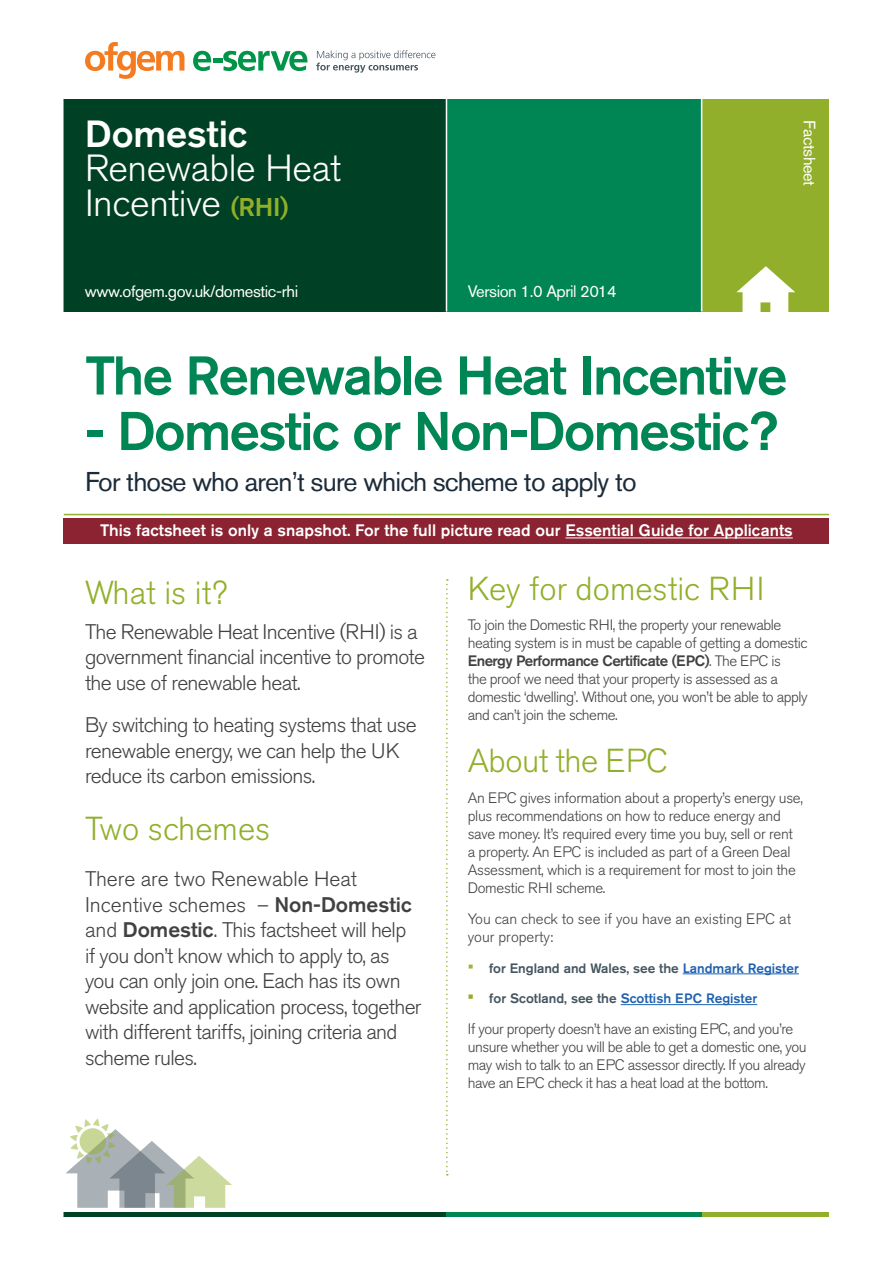
<style>
.page{position:relative;width:893px;height:1263px;background:#fff}
.page>*{position:absolute;margin:0;border:0;box-sizing:border-box;transform-origin:0 0}
.t1{font:500 54px "Akzidenz Grotesk Pro";letter-spacing:-.03em;color:#008554}
.t2{font:300 37.5px/34.5px "Akzidenz Grotesk Pro";letter-spacing:-.01em;color:#fff}
.t3{font:500 37.5px "Akzidenz Grotesk Pro";color:#fff}
.t4{font:300 33px "Akzidenz Grotesk Pro";color:#92af2b}
.t5{font:300 33px "Akzidenz Grotesk Pro";letter-spacing:-.02em;color:#92af2b}
.t6{font:27px "Akzidenz Grotesk Pro";letter-spacing:-.03em;color:#1c2b39}
.t7{font:300 21px/25.5px "Akzidenz Grotesk Pro";letter-spacing:-.03em;color:#414042}
.t8{font:500 16.5px "Akzidenz Grotesk Pro";color:#fff}
.t9{font:16.5px "Akzidenz Grotesk Pro";letter-spacing:-.025em;color:#fff}
.t10{font:300 15px/18px "Akzidenz Grotesk Pro";letter-spacing:-.03em;color:#414042}
.t11{font:300 15px/18px "Akzidenz Grotesk Pro";color:#414042}
.t12{font:500 13.5px "Akzidenz Grotesk Pro";color:#455560}
.t13{font:500 13.5px "Akzidenz Grotesk Pro";color:#2062af}
.s1{font-weight:500;font-size:25.5px;color:#92af2b}
.s2{font-weight:500}
.s3{font-weight:300;font-size:18px;color:#9cb53c}
.s4{color:#2062af}
.s5{font-size:18px;color:#92af2b}
.s6{color:#455560}
</style>
<div class="page">
<div style="left:64px;top:99px;width:765px;height:212px;background:#92af2b"></div>
<div style="left:64px;top:99px;width:382px;height:212px;background:#004125"></div>
<div style="left:446px;top:99px;width:256px;height:212px;background:#008554"></div>
<svg style="left:316px;top:50px;width:119px;height:23px"></svg>
<svg style="left:85px;top:42px;width:99px;height:37px"></svg>
<svg style="left:193px;top:51px;width:18px;height:20px"></svg>
<div style="left:213px;top:58px;width:9px;height:5px;background:#009449"></div>
<svg style="left:223px;top:51px;width:84px;height:20px"></svg>
<hr style="left:64px;top:1212px;width:765px;height:4px;background:#92af2b">
<hr style="left:64px;top:1212px;width:383px;height:4px;background:#004125">
<hr style="left:446px;top:1212px;width:256px;height:4px;background:#008554">
<hr style="left:701px;top:99px;width:1px;height:212px;background:#fff">
<hr style="left:446px;top:99px;width:1px;height:212px;background:#fff">
<svg style="left:736px;top:266px;width:59px;height:46px"></svg>
<svg style="left:66px;top:1118px;width:166px;height:90px"></svg>
<svg style="left:80px;top:1128px;width:26px;height:26px"></svg>
<hr style="left:683px;top:973px;width:116px;height:1px;background:#2062af">
<hr style="left:621px;top:1004px;width:136px;height:1px;background:#2062af">
<svg style="left:446px;top:579px;width:2px;height:596px"></svg>
<hr style="left:64px;top:514px;width:765px;height:1px;background:#92af2b">
<div style="left:64px;top:518px;width:765px;height:25px;background:#8b2332"></div>
<hr style="left:565px;top:537px;width:228px;height:1px;background:#fff">
<h2 class="t3" style="left:85px;top:109px;width:164px">Domestic</h2>
<h2 class="t2" style="left:85px;top:151px;width:257px">Renewable Heat<br>Incentive <span class="s1">(RHI)</span></h2>
<p class="t9" style="left:820px;top:120px;width:67px;rotate:90deg">Factsheet</p>
<p class="t9" style="left:85px;top:280px;width:215px">www.ofgem.gov.uk/domestic-rhi</p>
<p class="t9" style="left:468px;top:280px;width:151px">Version 1.0 April 2014</p>
<h1 class="t1" style="left:85px;top:341px;width:704px">The Renewable Heat Incentive</h1>
<h1 class="t1" style="left:85px;top:396px;width:695px">- Domestic or Non-Domestic?</h1>
<h3 class="t6" style="left:85px;top:464px;width:553px">For those who aren’t sure which scheme to apply to</h3>
<p class="t8" style="left:100px;top:520px;width:694px">This factsheet is only a snapshot. For the full picture read our Essential Guide for Applicants</p>
<h3 class="t4" style="left:85px;top:571px;width:144px">What is it?</h3>
<h3 class="t7" style="left:85px;top:619px;width:342px">The Renewable Heat Incentive (RHI) is a government financial incentive to promote the use of renewable heat.</h3>
<h3 class="t7" style="left:85px;top:712px;width:333px">By switching to heating systems that use renewable energy, we can help the UK reduce its carbon emissions.</h3>
<h3 class="t4" style="left:85px;top:806px;width:187px">Two schemes</h3>
<p class="t7" style="left:85px;top:866px;width:338px">There are two Renewable Heat Incentive schemes – <span class="s2">Non-Domestic </span>and <span class="s2">Domestic</span>. This factsheet will help if you don’t know which to apply to, as you can only join one. Each has its own website and application process, together with different tariffs, joining criteria and scheme rules.</p>
<h3 class="t4" style="left:468px;top:567px;width:298px">Key for domestic RHI</h3>
<p class="t10" style="left:468px;top:616px;width:341px">To join the Domestic RHI, the property your renewable heating system is in must be capable of getting a domestic <span class="s2">Energy Performance Certificate (EPC)</span>. The EPC is<br>the proof we need that your property is assessed as a domestic ‘dwelling’. Without one, you won’t be able to apply and can’t join the scheme.</p>
<h3 class="t5" style="left:468px;top:739px;width:202px">About the EPC</h3>
<p class="t10" style="left:468px;top:789px;width:337px">An EPC gives information about a property’s energy use, plus recommendations on how to reduce energy and save money. It’s required every time you buy, sell or rent a property. An EPC is included as part of a Green Deal Assessment, which is a requirement for most to join the Domestic RHI scheme.</p>
<p class="t11" style="left:468px;top:909px;width:325px">You can check to see if you have an existing EPC at your property:</p>
<p class="t12" style="left:468px;top:959px;width:333px"><span class="s3">•</span> for England and Wales, see the <span class="s4">Landmark Register</span></p>
<p class="t13" style="left:468px;top:990px;width:291px"><span class="s5">•</span> <span class="s6">for Scotland, see the</span> Scottish EPC Register</p>
<p class="t10" style="left:468px;top:1020px;width:340px">If your property doesn’t have an existing EPC, and you’re unsure whether you will be able to get a domestic one, you may wish to talk to an EPC assessor directly. If you already have an EPC check it has a heat load at the bottom.</p>
</div>
